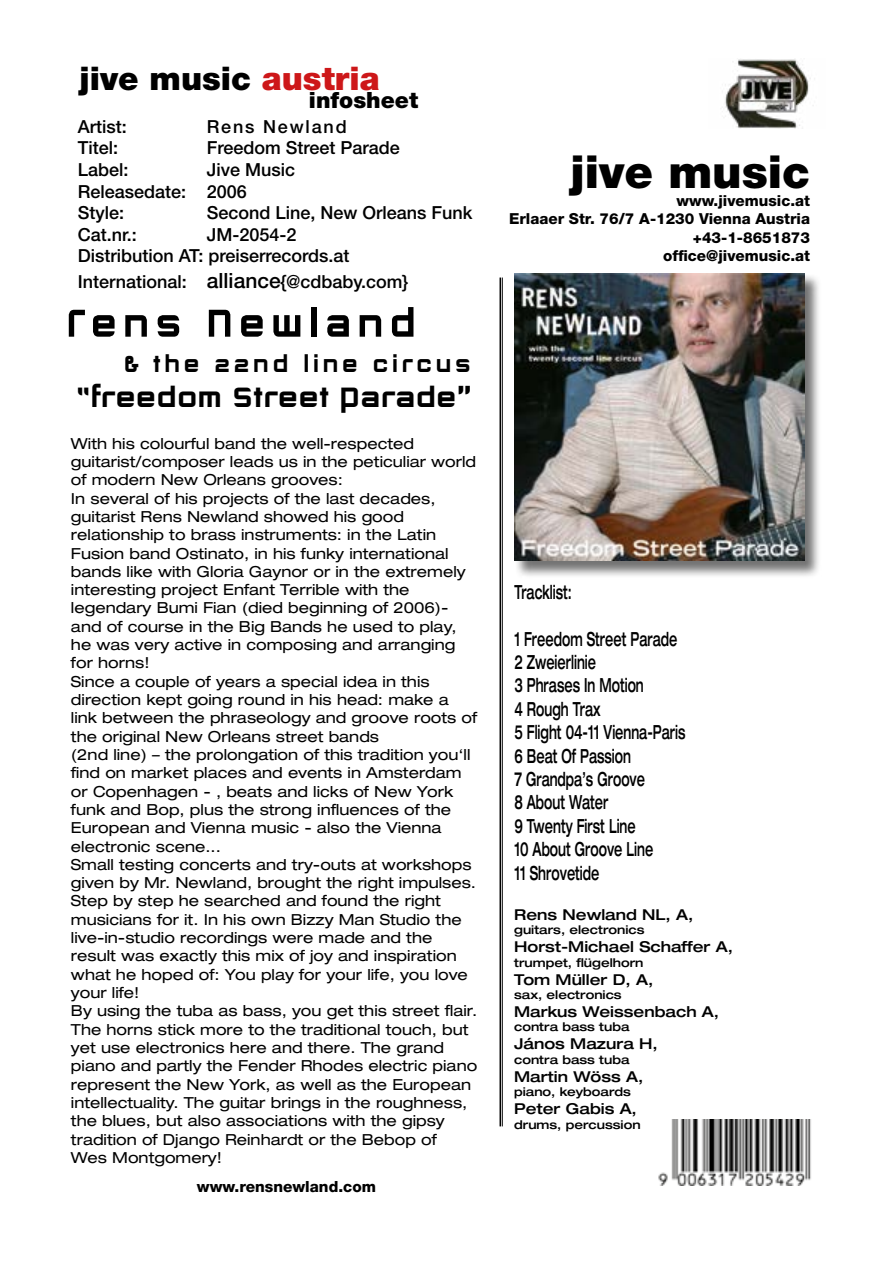
<style>
.page{position:relative;width:893px;height:1263px;background:#fff}
.page>*{position:absolute;margin:0;border:0;box-sizing:border-box;transform-origin:0 0}
.t1{font:900 53.85px "Neeskens";letter-spacing:.1em;color:#000}
.t2{font:900 45.6px "Helvetica Neue";color:#000}
.t3{font:900 38.7px "Neeskens";color:#000;scale:1.06 1}
.t4{font:900 32.55px "Helvetica Neue";color:#000}
.t5{font:900 32.25px "Neeskens";letter-spacing:.1em;color:#000}
.t6{font:900 22.35px "Helvetica Neue";color:#000}
.t7{font:500 expanded 19.5px/23.4px "Helvetica Neue";color:#000;scale:.59 1}
.t8{font:500 18px/21.6px "Helvetica Neue";color:#000}
.t9{font:500 18px "Helvetica Neue";letter-spacing:.1em;color:#000}
.t10{font:800 15.45px "Helvetica Neue";color:#000}
.t11{font:expanded 15.3px/18.3px "Helvetica Neue";color:#000}
.t12{font:800 15.15px/18.1px "Helvetica Neue";color:#000;text-align:right}
.t13{font:500 expanded 15px "Helvetica Neue";color:#000}
.t14{font:500 expanded 12px "Helvetica Neue";color:#000}
.s1{color:#cd1719}
.s2{font-size:21px}
.s3{font-size:42.3px}
</style>
<div class="page">
<img style="left:725px;top:59px;width:89px;height:69px">
<div style="left:515px;top:274px;width:306px;height:304px;background:#000;opacity:.55"></div>
<img style="left:514px;top:273px;width:291px;height:288px">
<hr style="left:502px;top:278px;width:1px;height:848px;background:#000">
<hr style="left:500px;top:278px;width:1px;height:848px;background:#000">
<img style="left:658px;top:1119px;width:153px;height:66px">
<h3 class="t4" style="left:80px;top:59px;width:302px">jive music <span class="s1">austria</span></h3>
<h3 class="t6" style="left:309px;top:87px;width:111px">infosheet</h3>
<p class="t8" style="left:78px;top:115px;width:51px">Artist:</p>
<p class="t9" style="left:207px;top:116px;width:141px">Rens Newland</p>
<p class="t8" style="left:78px;top:137px;width:42px">Titel:</p>
<p class="t8" style="left:207px;top:137px;width:195px">Freedom Street Parade</p>
<p class="t8" style="left:78px;top:159px;width:52px">Label:</p>
<p class="t8" style="left:78px;top:159px;width:219px;text-indent:129px">Jive Music<br>Releasedate: 2006<br>Style:</p>
<p class="t8" style="left:207px;top:202px;width:267px">Second Line, New Orleans Funk</p>
<p class="t8" style="left:78px;top:223px;width:61px">Cat.nr.:</p>
<p class="t8" style="left:78px;top:223px;width:273px;text-indent:129px">JM-2054-2<br>Distribution AT: preiserrecords.at</p>
<p class="t8" style="left:78px;top:270px;width:332px">International: <span class="s2">alliance</span>{@cdbaby.com}</p>
<h1 class="t1" style="left:69px;top:296px;width:352px">Rens Newland</h1>
<h3 class="t5" style="left:125px;top:347px;width:349px">&amp; the 22nd line circus</h3>
<h3 class="t3" style="left:78px;top:378px;width:375px">“Freedom Street Parade<span class="s3">”</span></h3>
<p class="t11" style="left:71px;top:434px;width:408px">With his colourful band the well-respected guitarist/composer leads us in the peticuliar world of modern New Orleans grooves:<br>In several of his projects of the last decades, guitarist Rens Newland showed his good relationship to brass instruments: in the Latin Fusion band Ostinato, in his funky international bands like with Gloria Gaynor or in the extremely interesting project Enfant Terrible with the legendary Bumi Fian (died beginning of 2006)- and of course in the Big Bands he used to play, he was very active in composing and arranging for horns!<br>Since a couple of years a special idea in this direction kept going round in his head: make a link between the phraseology and groove roots of the original New Orleans street bands<br>(2nd line) – the prolongation of this tradition you‘ll find on market places and events in Amsterdam or Copenhagen - , beats and licks of New York funk and Bop, plus the strong influences of the European and Vienna music - also the Vienna electronic scene...<br>Small testing concerts and try-outs at workshops given by Mr. Newland, brought the right impulses.<br>Step by step he searched and found the right musicians for it. In his own Bizzy Man Studio the live-in-studio recordings were made and the result was exactly this mix of joy and inspiration what he hoped of: You play for your life, you love your life!<br>By using the tuba as bass, you get this street flair.<br>The horns stick more to the traditional touch, but yet use electronics here and there. The grand piano and partly the Fender Rhodes electric piano represent the New York, as well as the European intellectuality. The guitar brings in the roughness, the blues, but also associations with the gipsy tradition of Django Reinhardt or the Bebop of<br>Wes Montgomery!</p>
<p class="t10" style="left:197px;top:1177px;width:181px">www.rensnewland.com</p>
<h2 class="t2" style="left:570px;top:145px;width:241px">jive music</h2>
<p class="t12" style="left:509px;top:192px;width:303px">www.jivemusic.at<br>Erlaaer Str. 76/7 A-1230 Vienna Austria +43-1-8651873<br>office@jivemusic.at</p>
<p class="t7" style="left:514px;top:580px;width:99px">Tracklist:</p>
<p class="t7" style="left:514px;top:626px;width:292px">1 Freedom Street Parade<br>2 Zweierlinie<br>3 Phrases In Motion<br>4 Rough Trax<br>5 Flight 04-11 Vienna-Paris<br>6 Beat Of Passion<br>7 Grandpa’s Groove<br>8 About Water<br>9 Twenty First Line<br>10 About Groove Line<br>11 Shrovetide</p>
<p class="t13" style="left:514px;top:905px;width:181px">Rens Newland NL, A,</p>
<p class="t14" style="left:514px;top:922px;width:132px">guitars, electronics</p>
<p class="t13" style="left:514px;top:937px;width:220px">Horst-Michael Schaffer A,</p>
<p class="t14" style="left:514px;top:955px;width:131px">trumpet, flügelhorn</p>
<p class="t13" style="left:514px;top:970px;width:141px">Tom Müller D, A,</p>
<p class="t14" style="left:514px;top:987px;width:109px">sax, electronics</p>
<p class="t13" style="left:514px;top:1002px;width:207px">Markus Weissenbach A,</p>
<p class="t14" style="left:514px;top:1019px;width:117px">contra bass tuba</p>
<p class="t13" style="left:514px;top:1035px;width:145px">János Mazura H,</p>
<p class="t14" style="left:514px;top:1052px;width:117px">contra bass tuba</p>
<p class="t13" style="left:514px;top:1067px;width:131px">Martin Wöss A,</p>
<p class="t14" style="left:514px;top:1084px;width:118px">piano, keyboards</p>
<p class="t13" style="left:514px;top:1099px;width:124px">Peter Gabis A,</p>
<p class="t14" style="left:514px;top:1117px;width:128px">drums, percussion</p>
</div>
